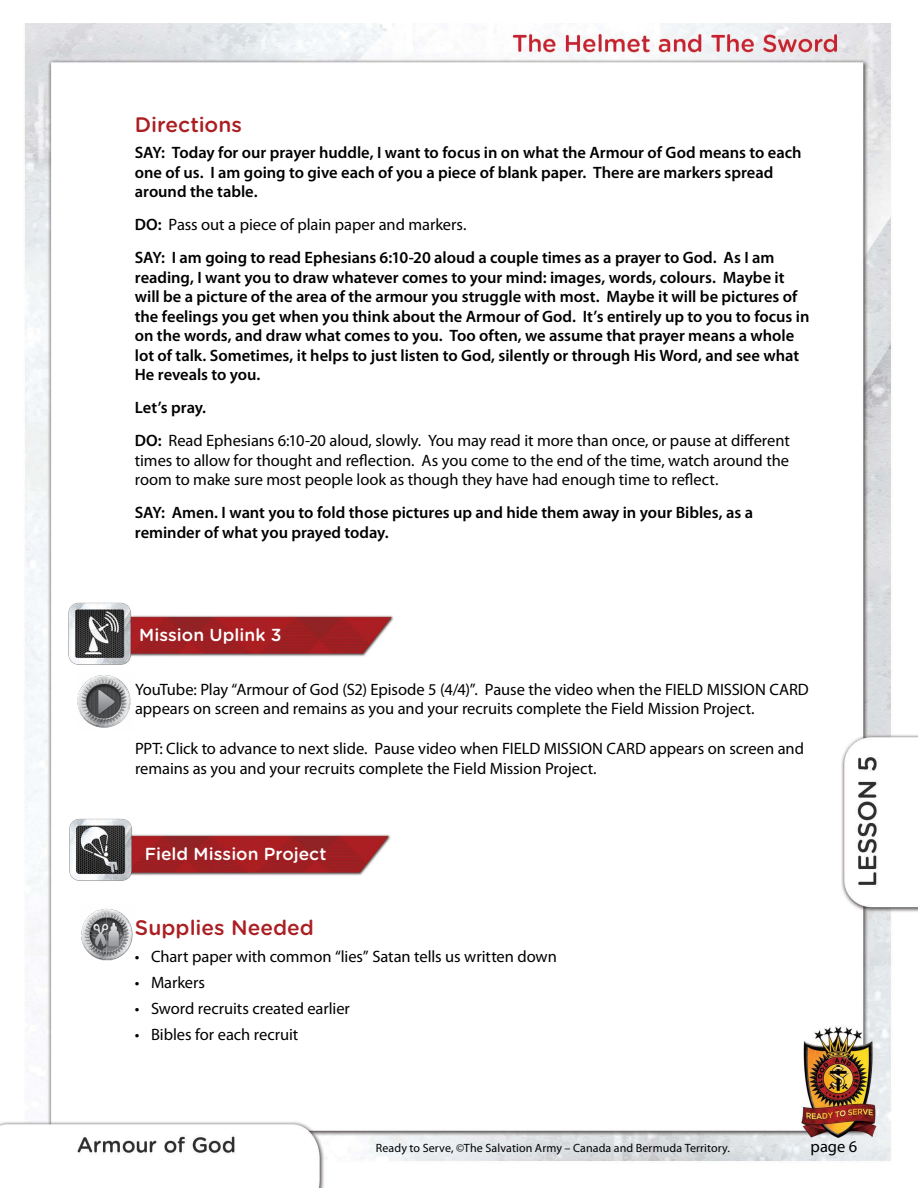
<style>
.page{position:relative;width:918px;height:1188px;background:#fff}
.page>*{position:absolute;margin:0;border:0;box-sizing:border-box;transform-origin:0 0}
.t1{font:500 21px "Gotham Rounded";color:#ab1f23}
.t2{font:500 17.4px "Gotham Rounded";color:#fff}
.t3{font:600 16.5px/19.5px "Myriad Pro";color:#000}
.t4{font:16.5px/19.5px "Myriad Pro";letter-spacing:-.005em;color:#000}
.t5{font:12px "Myriad Pro";letter-spacing:.01em;color:#000}
.s1{font-weight:400}
.s2{font-weight:600}
</style>
<div class="page">
<img style="left:0;top:23px;width:918px;height:1165px">
<img style="left:133px;top:612px;width:261px;height:45px">
<img style="left:68px;top:600px;width:65px;height:66px">
<img style="left:77px;top:674px;width:56px;height:57px">
<img style="left:134px;top:831px;width:257px;height:45px">
<img style="left:69px;top:816px;width:65px;height:66px">
<img style="left:80px;top:904px;width:54px;height:56px">
<p class="t1" style="left:135px;top:109px;width:109px">Directions</p>
<p class="t3" style="left:135px;top:142px;width:668px">SAY: Today for our prayer huddle, I want to focus in on what the Armour of God means to each one of us. I am going to give each of you a piece of blank paper. There are markers spread around the table.</p>
<p class="t3" style="left:135px;top:208px;width:641px;line-height:33px">DO: <span class="s1">Pass out a piece of plain paper and markers.<br></span>SAY: I am going to read Ephesians 6:10-20 aloud a couple times as a prayer to God. As I am</p>
<p class="t3" style="left:135px;top:267px;width:676px">reading, I want you to draw whatever comes to your mind: images, words, colours. Maybe it will be a picture of the area of the armour you struggle with most. Maybe it will be pictures of the feelings you get when you think about the Armour of God. It’s entirely up to you to focus in on the words, and draw what comes to you. Too often, we assume that prayer means a whole lot of talk. Sometimes, it helps to just listen to God, silently or through His Word, and see what He reveals to you.</p>
<p class="t4" style="left:135px;top:391px;width:657px;line-height:33px"><span class="s2">Let’s pray.<br>DO:</span> Read Ephesians 6:10-20 aloud, slowly. You may read it more than once, or pause at different</p>
<p class="t4" style="left:135px;top:450px;width:656px">times to allow for thought and reflection. As you come to the end of the time, watch around the room to make sure most people look as though they have had enough time to reflect.</p>
<p class="t3" style="left:135px;top:502px;width:620px">SAY: Amen. I want you to fold those pictures up and hide them away in your Bibles, as a reminder of what you prayed today.</p>
<p class="t2" style="left:139px;top:623px;width:144px">Mission Uplink 3</p>
<p class="t4" style="left:135px;top:679px;width:675px">YouTube: Play “Armour of God (S2) Episode 5 (4/4)”. Pause the video when the FIELD MISSION CARD appears on screen and remains as you and your recruits complete the Field Mission Project.</p>
<p class="t4" style="left:135px;top:739px;width:671px">PPT: Click to advance to next slide. Pause video when FIELD MISSION CARD appears on screen and remains as you and your recruits complete the Field Mission Project.</p>
<p class="t2" style="left:145px;top:841px;width:183px">Field Mission Project</p>
<p class="t1" style="left:135px;top:913px;width:181px">Supplies Needed</p>
<p class="t4" style="left:135px;top:946px;width:424px">• Chart paper with common “lies” Satan tells us written down</p>
<p class="t4" style="left:135px;top:972px;width:72px">• Markers</p>
<p class="t4" style="left:135px;top:999px;width:217px">• Sword recruits created earlier</p>
<p class="t4" style="left:135px;top:1025px;width:165px">• Bibles for each recruit</p>
<p class="t5" style="left:376px;top:1141px;width:356px">Ready to Serve, ©The Salvation Army – Canada and Bermuda Territory.</p>
<p class="t4" style="left:811px;top:1136px;width:48px">page 6</p>
</div>
